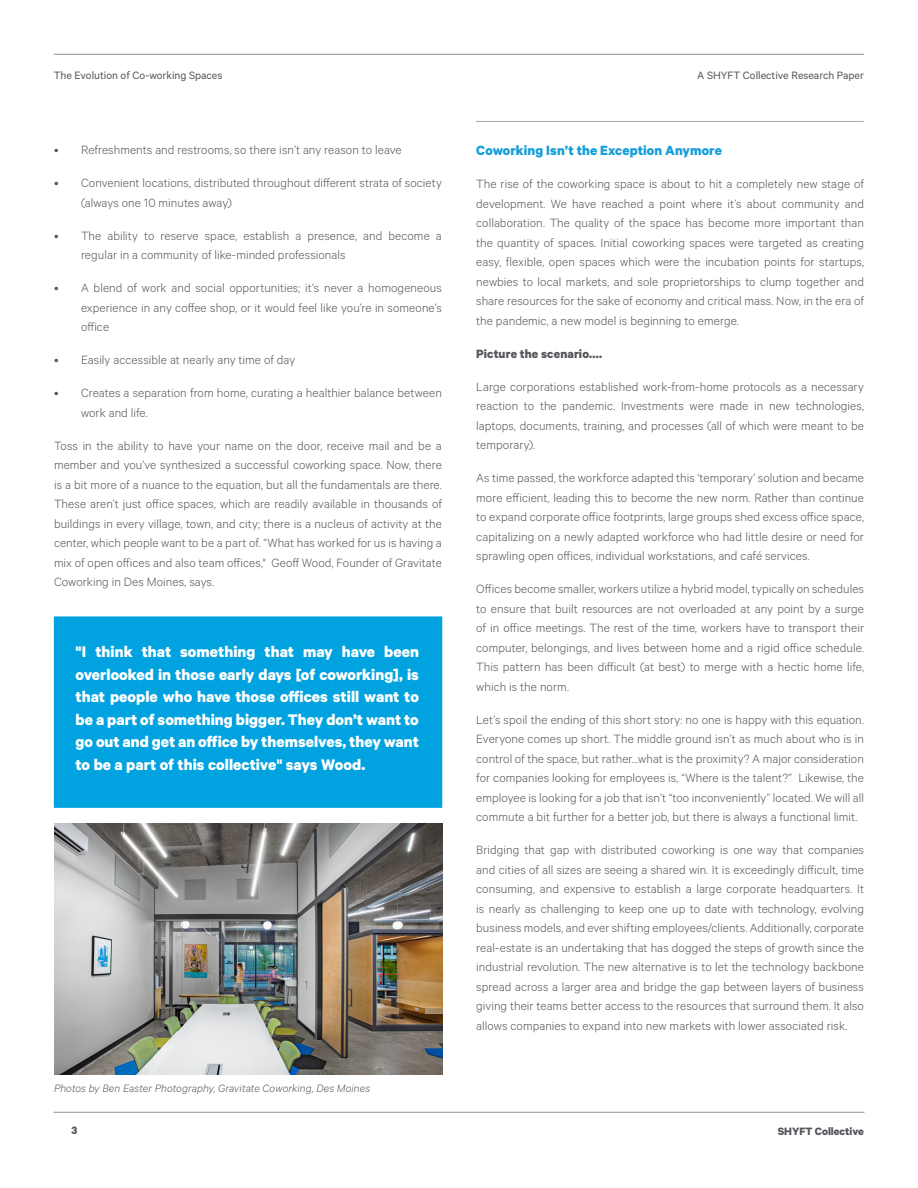
<style>
.page{position:relative;width:918px;height:1188px;background:#fff}
.page>*{position:absolute;margin:0;border:0;box-sizing:border-box;transform-origin:0 0}
.t1{font:700 17.25px/22.5px "Calibre";color:#fff;text-align:justify}
.t2{font:700 15px "Calibre";letter-spacing:.005em;color:#159eda}
.t3{font:300 13.5px/19.5px "Calibre";letter-spacing:.005em;color:#53565a;text-align:justify}
.t4{font:700 13.5px "Calibre";letter-spacing:.01em;color:#53565a}
.t5{font:12px "Calibre";color:#53565a}
.t6{font:italic 300 12px "Calibre";letter-spacing:.01em;color:#53565a}
.t7{font:700 12px "Calibre";color:#53565a}
</style>
<div class="page">
<hr style="left:54px;top:1112px;width:811px;height:1px;background:#a8a8a8">
<hr style="left:53px;top:1112px;width:811px;height:1px;background:#a8a8a8">
<hr style="left:54px;top:54px;width:810px;height:1px;background:#a8a8a8">
<img style="left:54px;top:824px;width:388px;height:251px">
<div style="left:54px;top:616px;width:388px;height:192px;background:#00a3e0;border:2px solid #00a3e0"></div>
<hr style="left:476px;top:121px;width:388px;height:1px;background:#a8a8a8">
<p class="t5" style="left:54px;top:68px;width:170px">The Evolution of Co-working Spaces</p>
<p class="t3" style="left:54px;top:140px;width:349px">• Refreshments and restrooms, so there isn’t any reason to leave</p>
<p class="t3" style="left:81px;top:173px;width:362px;text-indent:-27px">• Convenient locations, distributed throughout different strata of society (always one 10 minutes away)</p>
<p class="t3" style="left:81px;top:225px;width:362px;text-indent:-27px">• The ability to reserve space, establish a presence, and become a regular in a community of like-minded professionals</p>
<p class="t3" style="left:81px;top:278px;width:362px;text-indent:-27px">• A blend of work and social opportunities; it’s never a homogeneous experience in any coffee shop, or it would feel like you’re in someone’s office</p>
<p class="t3" style="left:54px;top:350px;width:243px">• Easily accessible at nearly any time of day</p>
<p class="t3" style="left:81px;top:383px;width:362px;text-indent:-27px">• Creates a separation from home, curating a healthier balance between work and life.</p>
<p class="t3" style="left:54px;top:435px;width:389px">Toss in the ability to have your name on the door, receive mail and be a member and you’ve synthesized a successful coworking space. Now, there is a bit more of a nuance to the equation, but all the fundamentals are there.<br>These aren’t just office spaces, which are readily available in thousands of buildings in every village, town, and city; there is a nucleus of activity at the center, which people want to be a part of. “What has worked for us is having a mix of open offices and also team offices," Geoff Wood, Founder of Gravitate Coworking in Des Moines, says.</p>
<p class="t1" style="left:76px;top:640px;width:345px">"I think that something that may have been overlooked in those early days [of coworking], is that people who have those offices still want to be a part of something bigger. They don’t want to go out and get an office by themselves, they want to be a part of this collective" says Wood.</p>
<p class="t6" style="left:54px;top:1081px;width:318px">Photos by Ben Easter Photography, Gravitate Coworking, Des Moines</p>
<p class="t7" style="left:72px;top:1123px;width:7px">3</p>
<p class="t5" style="left:697px;top:68px;width:168px">A SHYFT Collective Research Paper</p>
<p class="t2" style="left:476px;top:142px;width:247px">Coworking Isn’t the Exception Anymore</p>
<p class="t3" style="left:476px;top:174px;width:389px">The rise of the coworking space is about to hit a completely new stage of development. We have reached a point where it’s about community and collaboration. The quality of the space has become more important than the quantity of spaces. Initial coworking spaces were targeted as creating easy, flexible, open spaces which were the incubation points for startups, newbies to local markets, and sole proprietorships to clump together and share resources for the sake of economy and critical mass. Now, in the era of the pandemic, a new model is beginning to emerge.</p>
<p class="t4" style="left:476px;top:345px;width:127px">Picture the scenario....</p>
<p class="t3" style="left:476px;top:376px;width:389px">Large corporations established work-from-home protocols as a necessary reaction to the pandemic. Investments were made in new technologies, laptops, documents, training, and processes (all of which were meant to be temporary).</p>
<p class="t3" style="left:476px;top:468px;width:389px">As time passed, the workforce adapted this ‘temporary’ solution and became more efficient, leading this to become the new norm. Rather than continue to expand corporate office footprints, large groups shed excess office space, capitalizing on a newly adapted workforce who had little desire or need for sprawling open offices, individual workstations, and café services.</p>
<p class="t3" style="left:476px;top:579px;width:389px">Offices become smaller, workers utilize a hybrid model, typically on schedules to ensure that built resources are not overloaded at any point by a surge of in office meetings. The rest of the time, workers have to transport their computer, belongings, and lives between home and a rigid office schedule.<br>This pattern has been difficult (at best) to merge with a hectic home life, which is the norm.</p>
<p class="t3" style="left:476px;top:709px;width:389px">Let’s spoil the ending of this short story: no one is happy with this equation.<br>Everyone comes up short. The middle ground isn’t as much about who is in control of the space, but rather…what is the proximity? A major consideration for companies looking for employees is, “Where is the talent?” Likewise, the employee is looking for a job that isn’t “too inconveniently” located. We will all commute a bit further for a better job, but there is always a functional limit.</p>
<p class="t3" style="left:476px;top:840px;width:389px">Bridging that gap with distributed coworking is one way that companies and cities of all sizes are seeing a shared win. It is exceedingly difficult, time consuming, and expensive to establish a large corporate headquarters. It is nearly as challenging to keep one up to date with technology, evolving business models, and ever shifting employees/clients. Additionally, corporate real-estate is an undertaking that has dogged the steps of growth since the industrial revolution. The new alternative is to let the technology backbone spread across a larger area and bridge the gap between layers of business giving their teams better access to the resources that surround them. It also allows companies to expand into new markets with lower associated risk.</p>
<p class="t7" style="left:778px;top:1124px;width:88px">SHYFT Collective</p>
</div>
